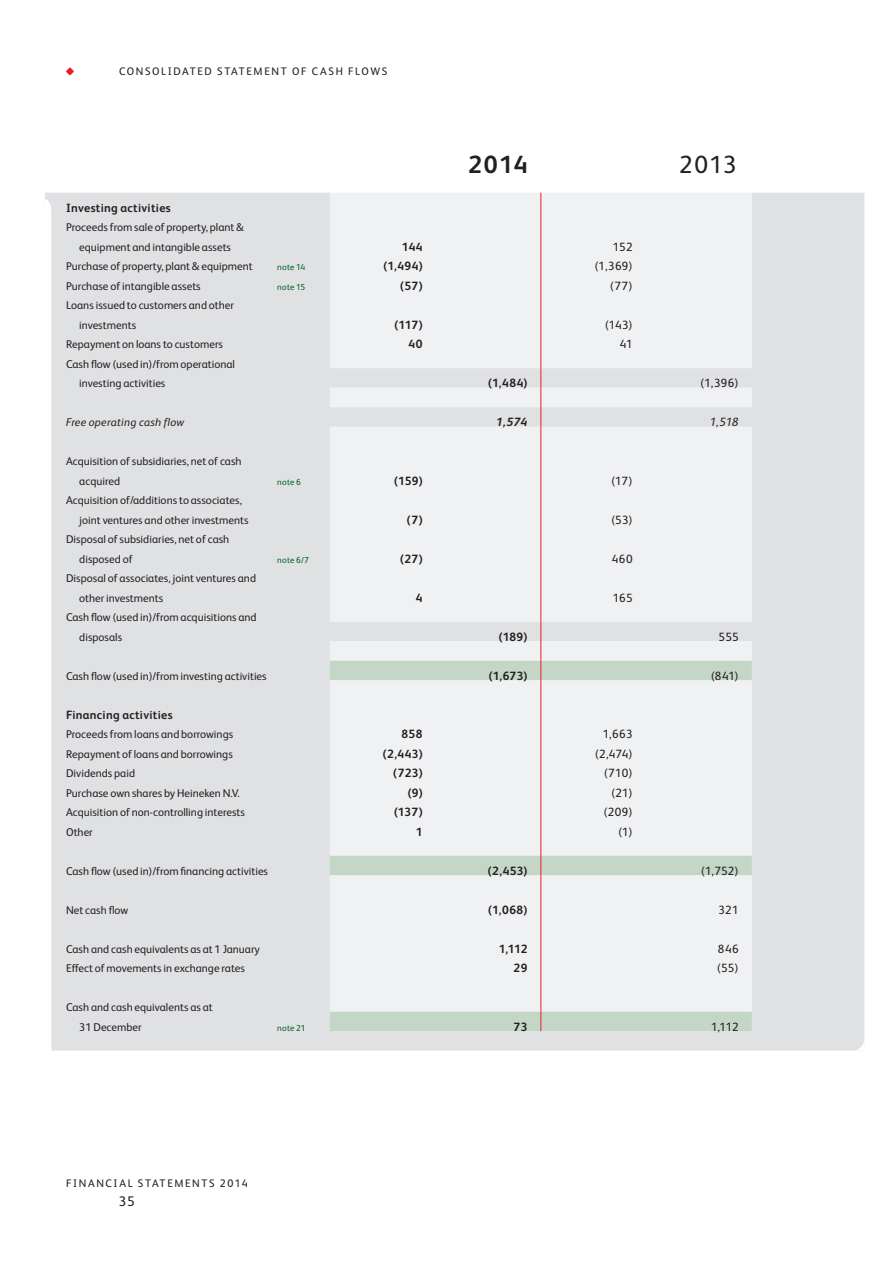
<style>
.page{position:relative;width:893px;height:1263px;background:#fff}
.page>*{position:absolute;margin:0;border:0;box-sizing:border-box;transform-origin:0 0}
.t1{font:700 24.9px "HEINEKEN Core";color:#231f20}
.t2{font:24.9px "HEINEKEN Core";color:#231f20}
.t3{font:13.95px "HEINEKEN Core";color:#231f20}
.t4{font:700 12px "HEINEKEN Core";letter-spacing:.025em;color:#231f20}
.t5{font:12px "HEINEKEN Core";letter-spacing:.02em;color:#231f20}
.t6{font:italic 700 12px "HEINEKEN Core";color:#231f20}
.t7{font:italic 12px "HEINEKEN Core";color:#231f20}
.t8{font:11.25px/19.5px "HEINEKEN Core";color:#231f20}
.t9{font:italic 11.25px "HEINEKEN Core";letter-spacing:.025em;color:#231f20}
.t10{font:10.95px "HEINEKEN Core";letter-spacing:.145em;color:#231f20}
.t11{font:8.7px "HEINEKEN Core";letter-spacing:.015em;color:#016226}
</style>
<div class="page">
<svg style="left:66px;top:68px;width:8px;height:7px"></svg>
<div style="left:45px;top:193px;width:819px;height:858px;background:#e0e1e3"></div>
<div style="left:330px;top:193px;width:421px;height:468px;background:#f0f1f2"></div>
<svg style="left:330px;top:368px;width:421px;height:273px;fill:#f0f1f2"></svg>
<svg style="left:330px;top:661px;width:421px;height:370px;fill:#f0f1f2"></svg>
<svg style="left:540px;top:193px;width:1px;height:838px"></svg>
<svg style="left:45px;top:199px;width:6px;height:852px"></svg>
<svg style="left:852px;top:1039px;width:12px;height:12px"></svg>
<p class="t10" style="left:119px;top:67px;width:270px">CONSOLIDATED STATEMENT OF CASH FLOWS</p>
<p class="t4" style="left:66px;top:202px;width:106px">Investing activities</p>
<p class="t8" style="left:66px;top:219px;width:179px;text-align:center">Proceeds from sale of property, plant &amp; equipment and intangible assets</p>
<h1 class="t1" style="left:468px;top:152px;width:61px">2014</h1>
<h1 class="t2" style="left:679px;top:155px;width:59px">2013</h1>
<p class="t4" style="left:402px;top:241px;width:22px">144</p>
<p class="t5" style="left:613px;top:242px;width:21px">152</p>
<p class="t8" style="left:66px;top:258px;width:188px">Purchase of property, plant &amp; equipment</p>
<p class="t11" style="left:277px;top:264px;width:30px">note 14</p>
<p class="t4" style="left:383px;top:260px;width:41px">(1,494)</p>
<p class="t5" style="left:594px;top:262px;width:40px">(1,369)</p>
<p class="t8" style="left:66px;top:277px;width:136px">Purchase of intangible assets</p>
<p class="t11" style="left:277px;top:284px;width:30px">note 15</p>
<p class="t4" style="left:400px;top:280px;width:24px">(57)</p>
<p class="t5" style="left:610px;top:281px;width:24px">(77)</p>
<p class="t8" style="left:79px;top:297px;width:156px;text-indent:-13px">Loans issued to customers and other investments</p>
<p class="t4" style="left:394px;top:319px;width:30px">(117)</p>
<p class="t5" style="left:604px;top:320px;width:29px">(143)</p>
<p class="t8" style="left:66px;top:336px;width:158px">Repayment on loans to customers</p>
<p class="t4" style="left:408px;top:338px;width:15px">40</p>
<p class="t5" style="left:619px;top:340px;width:14px">41</p>
<p class="t8" style="left:79px;top:355px;width:157px;text-indent:-13px">Cash flow (used in)/from operational investing activities</p>
<p class="t4" style="left:488px;top:377px;width:41px">(1,484)</p>
<p class="t5" style="left:700px;top:379px;width:40px">(1,396)</p>
<p class="t9" style="left:66px;top:418px;width:120px">Free operating cash flow</p>
<p class="t6" style="left:496px;top:416px;width:33px">1,574</p>
<p class="t7" style="left:709px;top:418px;width:30px">1,518</p>
<p class="t8" style="left:79px;top:453px;width:164px;text-indent:-13px">Acquisition of subsidiaries, net of cash acquired</p>
<p class="t11" style="left:277px;top:479px;width:25px">note 6</p>
<p class="t4" style="left:394px;top:475px;width:30px">(159)</p>
<p class="t5" style="left:611px;top:476px;width:23px">(17)</p>
<p class="t8" style="left:79px;top:492px;width:171px;text-indent:-13px">Acquisition of/additions to associates, joint ventures and other investments</p>
<p class="t8" style="left:79px;top:531px;width:151px;text-indent:-13px">Disposal of subsidiaries, net of cash disposed of</p>
<p class="t8" style="left:79px;top:570px;width:178px;text-indent:-13px">Disposal of associates, joint ventures and other investments</p>
<p class="t8" style="left:79px;top:609px;width:179px;text-indent:-13px">Cash flow (used in)/from acquisitions and disposals</p>
<p class="t4" style="left:407px;top:514px;width:17px">(7)</p>
<p class="t5" style="left:611px;top:515px;width:23px">(53)</p>
<p class="t11" style="left:277px;top:557px;width:33px">note 6/7</p>
<p class="t4" style="left:400px;top:553px;width:24px">(27)</p>
<p class="t5" style="left:612px;top:554px;width:22px">460</p>
<p class="t4" style="left:416px;top:592px;width:8px">4</p>
<p class="t5" style="left:612px;top:593px;width:21px">165</p>
<p class="t4" style="left:499px;top:631px;width:30px">(189)</p>
<p class="t5" style="left:718px;top:632px;width:22px">555</p>
<p class="t8" style="left:66px;top:667px;width:202px">Cash flow (used in)/from investing activities</p>
<p class="t4" style="left:489px;top:670px;width:40px">(1,673)</p>
<p class="t5" style="left:710px;top:671px;width:29px">(841)</p>
<p class="t4" style="left:66px;top:709px;width:108px">Financing activities</p>
<p class="t8" style="left:66px;top:726px;width:169px">Proceeds from loans and borrowings</p>
<p class="t4" style="left:401px;top:728px;width:23px">858</p>
<p class="t5" style="left:602px;top:730px;width:31px">1,663</p>
<p class="t8" style="left:66px;top:745px;width:168px">Repayment of loans and borrowings</p>
<p class="t4" style="left:383px;top:748px;width:41px">(2,443)</p>
<p class="t5" style="left:595px;top:749px;width:39px">(2,474)</p>
<p class="t8" style="left:66px;top:765px;width:70px">Dividends paid</p>
<p class="t4" style="left:393px;top:767px;width:31px">(723)</p>
<p class="t5" style="left:603px;top:769px;width:30px">(710)</p>
<p class="t8" style="left:66px;top:784px;width:175px">Purchase own shares by Heineken N.V.</p>
<p class="t4" style="left:407px;top:787px;width:16px">(9)</p>
<p class="t5" style="left:611px;top:788px;width:23px">(21)</p>
<p class="t8" style="left:66px;top:804px;width:180px">Acquisition of non-controlling interests</p>
<p class="t4" style="left:394px;top:806px;width:30px">(137)</p>
<p class="t5" style="left:603px;top:808px;width:31px">(209)</p>
<p class="t8" style="left:66px;top:823px;width:28px">Other</p>
<p class="t4" style="left:416px;top:826px;width:8px">1</p>
<p class="t5" style="left:618px;top:827px;width:16px">(1)</p>
<p class="t8" style="left:66px;top:862px;width:203px">Cash flow (used in)/from financing activities</p>
<p class="t4" style="left:488px;top:865px;width:41px">(2,453)</p>
<p class="t5" style="left:701px;top:866px;width:39px">(1,752)</p>
<p class="t8" style="left:66px;top:901px;width:64px">Net cash flow</p>
<p class="t4" style="left:488px;top:904px;width:41px">(1,068)</p>
<p class="t5" style="left:718px;top:905px;width:22px">321</p>
<p class="t8" style="left:66px;top:940px;width:195px">Cash and cash equivalents as at 1 January</p>
<p class="t4" style="left:499px;top:943px;width:30px">1,112</p>
<p class="t5" style="left:718px;top:944px;width:22px">846</p>
<p class="t8" style="left:66px;top:960px;width:180px">Effect of movements in exchange rates</p>
<p class="t4" style="left:513px;top:962px;width:15px">29</p>
<p class="t5" style="left:716px;top:964px;width:23px">(55)</p>
<p class="t8" style="left:79px;top:999px;width:135px;text-indent:-13px">Cash and cash equivalents as at<br>31 December</p>
<p class="t11" style="left:277px;top:1025px;width:30px">note 21</p>
<p class="t4" style="left:513px;top:1021px;width:15px">73</p>
<p class="t5" style="left:711px;top:1022px;width:29px">1,112</p>
<p class="t10" style="left:66px;top:1179px;width:183px">FINANCIAL STATEMENTS 2014</p>
<p class="t3" style="left:119px;top:1196px;width:18px">35</p>
</div>
